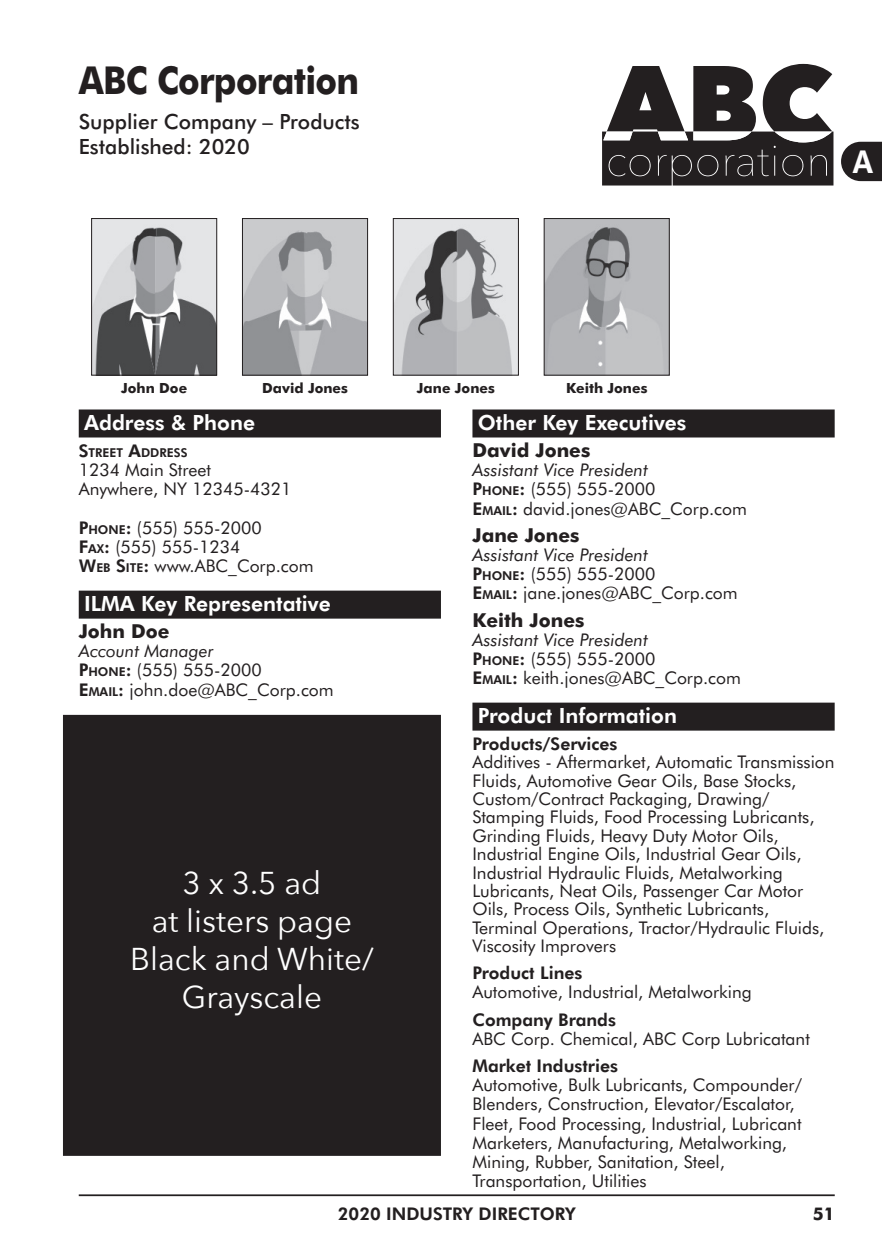
<style>
.page{position:relative;width:882px;height:1260px;background:#fff}
.page>*{position:absolute;margin:0;border:0;box-sizing:border-box;transform-origin:0 0}
.Company_Name{font:700 38.5px "Futura BT";letter-spacing:-.02em;color:#231f20;scale:.9 1}
.t1{font:31.5px/37.8px "Avenir Next";color:#fff;text-align:center}
.t2{font:800 31.5px "Futura BT";color:#fff;scale:.9 1}
.Heading_W_Line{font:800 21px "Futura BT";color:#fff}
.Sub_title{font:500 21px "Futura BT";color:#231f20}
.Peoples_Names{font:700 19.25px "Futura BT";color:#231f20}
.Standard_text{font:17.5px/18.4px "Futura BT";color:#231f20}
.Subtitle_Small_Caps{font:17.5px "Futura BT";color:#231f20}
.People_s_Titles{font:italic 17.5px "Futura BT";color:#231f20}
.Product_Subhead{font:800 17.5px "Futura BT";color:#231f20}
.t3{font:700 17.5px "Futura BT";color:#231f20}
.Standard_text-2{font:700 14px "Futura BT";color:#231f20}
.Street_Address{font:800 12.25px "Futura BT";color:#231f20}
.s1{font-size:17.5px}
.s2{font-weight:800}
.s3{font-weight:800;font-size:12.25px}
</style>
<div class="page">
<hr style="left:79px;top:1194px;width:756px;height:2px;background:#231f20">
<svg style="left:841px;top:142px;width:41px;height:39px;background:#393536"></svg>
<svg style="left:602px;top:64px;width:231px;height:122px"></svg>
<img style="left:93px;top:220px;width:122px;height:154px">
<div style="left:91px;top:218px;width:126px;height:158px;border:1px solid #231f20"></div>
<img style="left:244px;top:220px;width:122px;height:154px">
<div style="left:242px;top:218px;width:126px;height:158px;border:1px solid #231f20"></div>
<img style="left:395px;top:220px;width:122px;height:154px">
<div style="left:393px;top:218px;width:126px;height:158px;border:1px solid #231f20"></div>
<img style="left:546px;top:220px;width:122px;height:154px">
<div style="left:544px;top:218px;width:126px;height:158px;border:1px solid #231f20"></div>
<div style="left:79px;top:410px;width:362px;height:28px;background:#231f20"></div>
<div style="left:79px;top:591px;width:362px;height:28px;background:#231f20"></div>
<div style="left:64px;top:716px;width:376px;height:439px;background:#231f20"></div>
<div style="left:63px;top:715px;width:378px;height:441px;border:2px solid #231f20"></div>
<div style="left:472px;top:410px;width:363px;height:28px;background:#231f20"></div>
<div style="left:472px;top:703px;width:363px;height:28px;background:#231f20"></div>
<p class="Company_Name" style="left:79px;top:57px;width:313px">ABC Corporation</p>
<p class="Sub_title" style="left:79px;top:108px;width:283px">Supplier Company – Products</p>
<p class="Sub_title" style="left:79px;top:133px;width:173px">Established: 2020</p>
<h2 class="t2" style="left:853px;top:143px;width:24px">A</h2>
<p class="Standard_text-2" style="left:121px;top:380px;width:68px">John Doe</p>
<p class="Standard_text-2" style="left:262px;top:380px;width:87px">David Jones</p>
<p class="Standard_text-2" style="left:417px;top:380px;width:79px">Jane Jones</p>
<p class="Standard_text-2" style="left:566px;top:380px;width:83px">Keith Jones</p>
<p class="Heading_W_Line" style="left:84px;top:409px;width:172px">Address &amp; Phone</p>
<p class="Street_Address" style="left:79px;top:445px;width:103px"><span class="s1">S</span>TREET <span class="s1">A</span>DDRESS</p>
<p class="Standard_text" style="left:79px;top:460px;width:214px;line-height:19.2px">1234 Main Street<br>Anywhere, NY 12345-4321</p>
<p class="Subtitle_Small_Caps" style="left:79px;top:517px;width:185px"><span class="s2">P</span><span class="s3">HONE</span><span class="s2">:</span> (555) 555-2000</p>
<p class="Subtitle_Small_Caps" style="left:79px;top:536px;width:163px"><span class="s2">F</span><span class="s3">AX</span><span class="s2">:</span> (555) 555-1234</p>
<p class="Subtitle_Small_Caps" style="left:79px;top:555px;width:236px"><span class="s2">W</span><span class="s3">EB</span> <span class="s2">S</span><span class="s3">ITE</span><span class="s2">:</span> www.ABC_Corp.com</p>
<p class="Heading_W_Line" style="left:84px;top:590px;width:248px">ILMA Key Representative</p>
<p class="Peoples_Names" style="left:79px;top:619px;width:92px">John Doe</p>
<p class="People_s_Titles" style="left:79px;top:640px;width:136px">Account Manager</p>
<p class="Subtitle_Small_Caps" style="left:79px;top:660px;width:185px"><span class="s2">P</span><span class="s3">HONE</span><span class="s2">:</span> (555) 555-2000</p>
<p class="Subtitle_Small_Caps" style="left:79px;top:679px;width:256px"><span class="s2">E</span><span class="s3">MAIL</span><span class="s2">:</span> john.doe@ABC_Corp.com</p>
<p class="Heading_W_Line" style="left:478px;top:409px;width:210px">Other Key Executives</p>
<p class="Peoples_Names" style="left:472px;top:438px;width:119px">David Jones</p>
<p class="People_s_Titles" style="left:472px;top:459px;width:177px">Assistant Vice President</p>
<p class="Subtitle_Small_Caps" style="left:472px;top:478px;width:185px"><span class="s2">P</span><span class="s3">HONE</span><span class="s2">:</span> (555) 555-2000</p>
<p class="Subtitle_Small_Caps" style="left:472px;top:498px;width:276px"><span class="s2">E</span><span class="s3">MAIL</span><span class="s2">:</span> david.jones@ABC_Corp.com</p>
<p class="Peoples_Names" style="left:472px;top:523px;width:109px">Jane Jones</p>
<p class="People_s_Titles" style="left:472px;top:544px;width:177px">Assistant Vice President</p>
<p class="Subtitle_Small_Caps" style="left:472px;top:563px;width:185px"><span class="s2">P</span><span class="s3">HONE</span><span class="s2">:</span> (555) 555-2000</p>
<p class="Subtitle_Small_Caps" style="left:472px;top:583px;width:267px"><span class="s2">E</span><span class="s3">MAIL</span><span class="s2">:</span> jane.jones@ABC_Corp.com</p>
<p class="Peoples_Names" style="left:472px;top:608px;width:113px">Keith Jones</p>
<p class="People_s_Titles" style="left:472px;top:629px;width:177px">Assistant Vice President</p>
<p class="Subtitle_Small_Caps" style="left:472px;top:648px;width:185px"><span class="s2">P</span><span class="s3">HONE</span><span class="s2">:</span> (555) 555-2000</p>
<p class="Subtitle_Small_Caps" style="left:472px;top:667px;width:270px"><span class="s2">E</span><span class="s3">MAIL</span><span class="s2">:</span> keith.jones@ABC_Corp.com</p>
<p class="Heading_W_Line" style="left:478px;top:702px;width:201px">Product Information</p>
<p class="Product_Subhead" style="left:472px;top:733px;width:147px">Products/Services</p>
<p class="Standard_text" style="left:472px;top:753px;width:364px">Additives - Aftermarket, Automatic Transmission Fluids, Automotive Gear Oils, Base Stocks, Custom/Contract Packaging, Drawing/ Stamping Fluids, Food Processing Lubricants, Grinding Fluids, Heavy Duty Motor Oils, Industrial Engine Oils, Industrial Gear Oils, Industrial Hydraulic Fluids, Metalworking Lubricants, Neat Oils, Passenger Car Motor Oils, Process Oils, Synthetic Lubricants, Terminal Operations, Tractor/Hydraulic Fluids, Viscosity Improvers</p>
<p class="Product_Subhead" style="left:472px;top:962px;width:112px">Product Lines</p>
<p class="Standard_text" style="left:472px;top:983px;width:281px">Automotive, Industrial, Metalworking</p>
<p class="Product_Subhead" style="left:472px;top:1009px;width:145px">Company Brands</p>
<p class="Standard_text" style="left:472px;top:1029px;width:339px">ABC Corp. Chemical, ABC Corp Lubricatant</p>
<p class="Product_Subhead" style="left:472px;top:1055px;width:147px">Market Industries</p>
<p class="Standard_text" style="left:472px;top:1075px;width:331px;line-height:19.2px">Automotive, Bulk Lubricants, Compounder/ Blenders, Construction, Elevator/Escalator, Fleet, Food Processing, Industrial, Lubricant Marketers, Manufacturing, Metalworking, Mining, Rubber, Sanitation, Steel, Transportation, Utilities</p>
<p class="t1" style="left:183px;top:863px;width:140px">3 x 3.5 ad</p>
<p class="t1" style="left:152px;top:901px;width:202px">at listers page</p>
<p class="t1" style="left:130px;top:939px;width:245px">Black and White/<br>Grayscale</p>
<p class="Product_Subhead" style="left:338px;top:1203px;width:239px">2020 INDUSTRY DIRECTORY</p>
<p class="t3" style="left:813px;top:1203px;width:23px">51</p>
</div>
